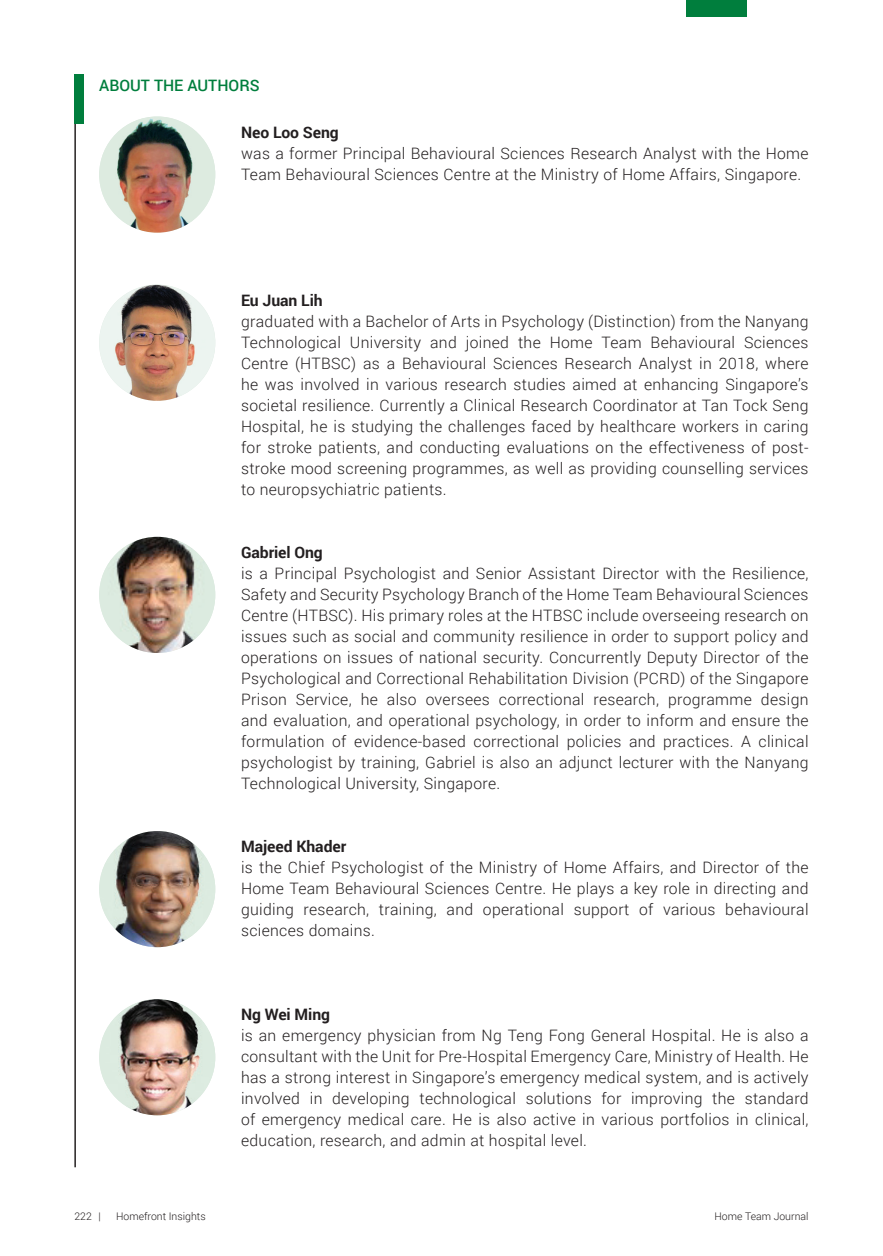
<style>
.page{position:relative;width:883px;height:1256px;background:#fff}
.page>*{position:absolute;margin:0;border:0;box-sizing:border-box;transform-origin:0 0}
.t1{font:300 15.75px/21px "Roboto";letter-spacing:.02em;color:#231f20;text-align:justify}
.t2{font:700 15.75px "Roboto";letter-spacing:-.005em;color:#231f20}
.t3{font:500 15.75px "Roboto";color:#007e3d}
.t4{font:300 10.5px "Roboto";color:#231f20}
</style>
<div class="page">
<div style="left:686px;top:0;width:61px;height:17px;background:#007e3d"></div>
<hr style="left:74px;top:74px;width:2px;height:1092px;background:#231f20">
<div style="left:74px;top:74px;width:10px;height:50px;background:#007e3d"></div>
<img style="left:99px;top:116px;width:116px;height:116px;border-radius:58px">
<img style="left:99px;top:284px;width:116px;height:116px;border-radius:58px">
<img style="left:99px;top:536px;width:116px;height:116px;border-radius:58px">
<img style="left:99px;top:830px;width:116px;height:116px;border-radius:58px">
<img style="left:99px;top:998px;width:116px;height:116px;border-radius:58px">
<p class="t3" style="left:99px;top:74px;width:162px">ABOUT THE AUTHORS</p>
<p class="t2" style="left:241px;top:121px;width:99px">Neo Loo Seng</p>
<p class="t1" style="left:241px;top:142px;width:569px">was a former Principal Behavioural Sciences Research Analyst with the Home<br>Team Behavioural Sciences Centre at the Ministry of Home Affairs, Singapore.</p>
<p class="t2" style="left:241px;top:289px;width:83px">Eu Juan Lih</p>
<p class="t1" style="left:241px;top:310px;width:569px">graduated with a Bachelor of Arts in Psychology (Distinction) from the Nanyang Technological University and joined the Home Team Behavioural Sciences Centre (HTBSC) as a Behavioural Sciences Research Analyst in 2018, where he was involved in various research studies aimed at enhancing Singapore’s societal resilience. Currently a Clinical Research Coordinator at Tan Tock Seng Hospital, he is studying the challenges faced by healthcare workers in caring for stroke patients, and conducting evaluations on the effectiveness of post&shy;stroke mood screening programmes, as well as providing counselling services to neuropsychiatric patients.</p>
<p class="t2" style="left:241px;top:541px;width:83px">Gabriel Ong</p>
<p class="t1" style="left:241px;top:562px;width:569px">is a Principal Psychologist and Senior Assistant Director with the Resilience, Safety and Security Psychology Branch of the Home Team Behavioural Sciences Centre (HTBSC). His primary roles at the HTBSC include overseeing research on issues such as social and community resilience in order to support policy and operations on issues of national security. Concurrently Deputy Director of the Psychological and Correctional Rehabilitation Division (PCRD) of the Singapore Prison Service, he also oversees correctional research, programme design and evaluation, and operational psychology, in order to inform and ensure the formulation of evidence-based correctional policies and practices. A clinical psychologist by training, Gabriel is also an adjunct lecturer with the Nanyang Technological University, Singapore.</p>
<p class="t2" style="left:241px;top:835px;width:107px">Majeed Khader</p>
<p class="t1" style="left:241px;top:856px;width:569px">is the Chief Psychologist of the Ministry of Home Affairs, and Director of the Home Team Behavioural Sciences Centre. He plays a key role in directing and guiding research, training, and operational support of various behavioural sciences domains.</p>
<p class="t4" style="left:74px;top:1208px;width:28px">222 |</p>
<p class="t4" style="left:116px;top:1208px;width:91px">Homefront Insights</p>
<p class="t2" style="left:241px;top:1003px;width:91px">Ng Wei Ming</p>
<p class="t1" style="left:241px;top:1024px;width:569px">is an emergency physician from Ng Teng Fong General Hospital. He is also a consultant with the Unit for Pre-Hospital Emergency Care, Ministry of Health. He has a strong interest in Singapore’s emergency medical system, and is actively involved in developing technological solutions for improving the standard of emergency medical care. He is also active in various portfolios in clinical, education, research, and admin at hospital level.</p>
<p class="t4" style="left:715px;top:1208px;width:96px">Home Team Journal</p>
</div>
